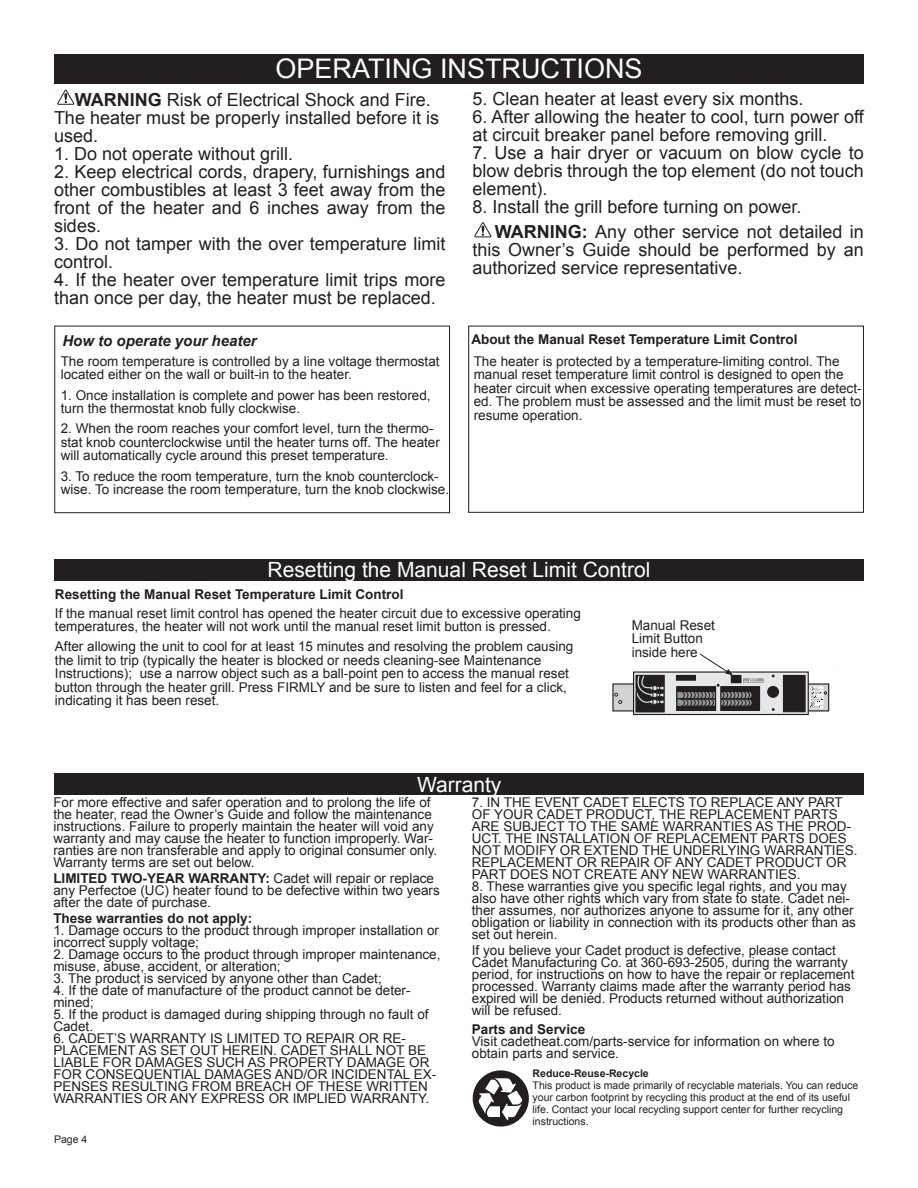
<style>
.page{position:relative;width:918px;height:1188px;background:#fff}
.page>*{position:absolute;margin:0;border:0;box-sizing:border-box;transform-origin:0 0}
.t1{font:27px "Arial";color:#fff}
.t2{font:21px "Arial";color:#fff}
.t3{font:18px/18px "Arial";color:#231f20}
.t4{font:italic 700 15px "Arial";color:#231f20}
.t5{font:13.5px/12px "Arial";color:#231f20}
.t6{font:700 13.5px "Arial";color:#231f20}
.t7{font:10.5px/12px "Arial";color:#231f20}
.t8{font:700 10.5px "Arial";color:#231f20}
.s1{font-weight:700}
</style>
<div class="page">
<div style="left:54px;top:54px;width:810px;height:29px;background:#231f20"></div>
<div style="left:54px;top:559px;width:810px;height:22px;background:#231f20"></div>
<div style="left:54px;top:773px;width:810px;height:22px;background:#231f20"></div>
<div style="left:613px;top:684px;width:20px;height:27px;background:#d1d2d4"></div>
<svg style="left:809px;top:683px;width:20px;height:29px"></svg>
<svg style="left:633px;top:671px;width:176px;height:44px"></svg>
<div style="left:783px;top:675px;width:23px;height:37px;background:#231f20;border:1px solid #231f20"></div>
<div style="left:768px;top:686px;width:11px;height:11px;background:#231f20;border-radius:50%"></div>
<div style="left:767px;top:686px;width:12px;height:12px;border:1px solid #231f20;border-radius:50%"></div>
<svg style="left:614px;top:693px;width:8px;height:11px"></svg>
<div style="left:810px;top:686px;width:13px;height:22px;background:#efeff0"></div>
<svg style="left:810px;top:687px;width:17px;height:21px"></svg>
<svg style="left:475px;top:222px;width:16px;height:15px"></svg>
<svg style="left:57px;top:90px;width:17px;height:15px"></svg>
<svg style="left:473px;top:1070px;width:56px;height:57px"></svg>
<div style="left:54px;top:326px;width:396px;height:187px;border:1px solid #231f20"></div>
<div style="left:468px;top:326px;width:396px;height:187px;border:1px solid #231f20"></div>
<svg style="left:633px;top:653px;width:130px;height:60px"></svg>
<p class="t1" style="left:275px;top:51px;width:369px">OPERATING INSTRUCTIONS</p>
<p class="t3" style="left:75px;top:91px;width:358px"><span class="s1">WARNING</span> Risk of Electrical Shock and Fire.</p>
<p class="t3" style="left:54px;top:109px;width:387px">The heater must be properly installed before it is used.</p>
<p class="t3" style="left:54px;top:145px;width:241px">1. Do not operate without grill.</p>
<p class="t3" style="left:54px;top:163px;width:393px;text-align:justify">2. Keep electrical cords, drapery, furnishings and other combustibles at least 3 feet away from the front of the heater and 6 inches away from the sides.</p>
<p class="t3" style="left:54px;top:235px;width:393px">3. Do not tamper with the over temperature limit control.</p>
<p class="t3" style="left:54px;top:271px;width:393px">4. If the heater over temperature limit trips more than once per day, the heater must be replaced.</p>
<p class="t4" style="left:62px;top:331px;width:196px">How to operate your heater</p>
<p class="t5" style="left:61px;top:355px;width:380px;line-height:13.5px">The room temperature is controlled by a line voltage thermostat located either on the wall or built-in to the heater.</p>
<p class="t5" style="left:61px;top:388px;width:371px;line-height:13.5px">1. Once installation is complete and power has been restored, turn the thermostat knob fully clockwise.</p>
<p class="t5" style="left:61px;top:422px;width:381px;line-height:13.5px">2. When the room reaches your comfort level, turn the thermo&shy;stat knob counterclockwise until the heater turns off. The heater will automatically cycle around this preset temperature.</p>
<p class="t5" style="left:61px;top:469px;width:390px;line-height:13.5px">3. To reduce the room temperature, turn the knob counterclock&shy;wise. To increase the room temperature, turn the knob clockwise.</p>
<p class="t3" style="left:472px;top:90px;width:333px">5. Clean heater at least every six months.</p>
<p class="t3" style="left:472px;top:108px;width:393px">6. After allowing the heater to cool, turn power off at circuit breaker panel before removing grill.</p>
<p class="t3" style="left:472px;top:144px;width:393px;text-align:justify">7. Use a hair dryer or vacuum on blow cycle to blow debris through the top element (do not touch element).</p>
<p class="t3" style="left:472px;top:198px;width:331px">8. Install the grill before turning on power.</p>
<p class="t3" style="left:472px;top:223px;width:393px;text-align:justify;text-indent:22px"><span class="s1">WARNING:</span> Any other service not detailed in this Owner’s Guide should be performed by an authorized service representative.</p>
<p class="t6" style="left:471px;top:330px;width:328px">About the Manual Reset Temperature Limit Control</p>
<p class="t5" style="left:474px;top:355px;width:389px;line-height:13.5px">The heater is protected by a temperature-limiting control. The manual reset temperature limit control is designed to open the heater circuit when excessive operating temperatures are detect&shy;ed. The problem must be assessed and the limit must be reset to resume operation.</p>
<p class="t2" style="left:268px;top:556px;width:384px">Resetting the Manual Reset Limit Control</p>
<p class="t6" style="left:55px;top:585px;width:350px">Resetting the Manual Reset Temperature Limit Control</p>
<p class="t5" style="left:55px;top:606px;width:528px;line-height:13.5px">If the manual reset limit control has opened the heater circuit due to excessive operating temperatures, the heater will not work until the manual reset limit button is pressed.</p>
<p class="t5" style="left:55px;top:640px;width:520px;line-height:13.5px">After allowing the unit to cool for at least 15 minutes and resolving the problem causing the limit to trip (typically the heater is blocked or needs cleaning-see Maintenance Instructions); use a narrow object such as a ball-point pen to access the manual reset button through the heater grill. Press FIRMLY and be sure to listen and feel for a click, indicating it has been reset.</p>
<p class="t5" style="left:632px;top:618px;width:85px;line-height:13.5px">Manual Reset<br>Limit Button inside here</p>
<p class="t2" style="left:417px;top:771px;width:86px">Warranty</p>
<p class="t5" style="left:472px;top:796px;width:387px">7. IN THE EVENT CADET ELECTS TO REPLACE ANY PART OF YOUR CADET PRODUCT, THE REPLACEMENT PARTS ARE SUBJECT TO THE SAME WARRANTIES AS THE PROD-UCT. THE INSTALLATION OF REPLACEMENT PARTS DOES NOT MODIFY OR EXTEND THE UNDERLYING WARRANTIES.<br>REPLACEMENT OR REPAIR OF ANY CADET PRODUCT OR PART DOES NOT CREATE ANY NEW WARRANTIES.</p>
<p class="t5" style="left:472px;top:880px;width:386px">8. These warranties give you specific legal rights, and you may also have other rights which vary from state to state. Cadet nei&shy;ther assumes, nor authorizes anyone to assume for it, any other obligation or liability in connection with its products other than as set out herein.</p>
<p class="t5" style="left:472px;top:944px;width:384px">If you believe your Cadet product is defective, please contact Cadet Manufacturing Co. at 360-693-2505, during the warranty period, for instructions on how to have the repair or replacement processed. Warranty claims made after the warranty period has expired will be denied. Products returned without authorization will be refused.</p>
<p class="t6" style="left:472px;top:1020px;width:115px">Parts and Service</p>
<p class="t5" style="left:472px;top:1035px;width:364px">Visit cadetheat.com/parts-service for information on where to obtain parts and service.</p>
<p class="t8" style="left:533px;top:1066px;width:118px">Reduce-Reuse-Recycle</p>
<p class="t7" style="left:533px;top:1079px;width:327px">This product is made primarily of recyclable materials. You can reduce your carbon footprint by recycling this product at the end of its useful life. Contact your local recycling support center for further recycling instructions.</p>
<p class="t5" style="left:53px;top:796px;width:385px">For more effective and safer operation and to prolong the life of the heater, read the Owner’s Guide and follow the maintenance instructions. Failure to properly maintain the heater will void any warranty and may cause the heater to function improperly. War&shy;ranties are non transferable and apply to original consumer only.<br>Warranty terms are set out below.</p>
<p class="t5" style="left:53px;top:872px;width:388px"><span class="s1">LIMITED TWO-YEAR WARRANTY:</span> Cadet will repair or replace any Perfectoe (UC) heater found to be defective within two years after the date of purchase.</p>
<p class="t6" style="left:53px;top:910px;width:200px">These warranties do not apply:</p>
<p class="t5" style="left:53px;top:925px;width:387px">1. Damage occurs to the product through improper installation or incorrect supply voltage;</p>
<p class="t5" style="left:53px;top:949px;width:389px">2. Damage occurs to the product through improper maintenance, misuse, abuse, accident, or alteration;</p>
<p class="t5" style="left:53px;top:973px;width:330px">3. The product is serviced by anyone other than Cadet;</p>
<p class="t5" style="left:53px;top:985px;width:359px">4. If the date of manufacture of the product cannot be deter&shy;mined;</p>
<p class="t5" style="left:53px;top:1009px;width:377px">5. If the product is damaged during shipping through no fault of<br>Cadet.</p>
<p class="t5" style="left:53px;top:1033px;width:384px">6. CADET’S WARRANTY IS LIMITED TO REPAIR OR RE-PLACEMENT AS SET OUT HEREIN. CADET SHALL NOT BE LIABLE FOR DAMAGES SUCH AS PROPERTY DAMAGE OR FOR CONSEQUENTIAL DAMAGES AND/OR INCIDENTAL EX-PENSES RESULTING FROM BREACH OF THESE WRITTEN WARRANTIES OR ANY EXPRESS OR IMPLIED WARRANTY.</p>
<p class="t7" style="left:54px;top:1133px;width:35px">Page 4</p>
</div>
